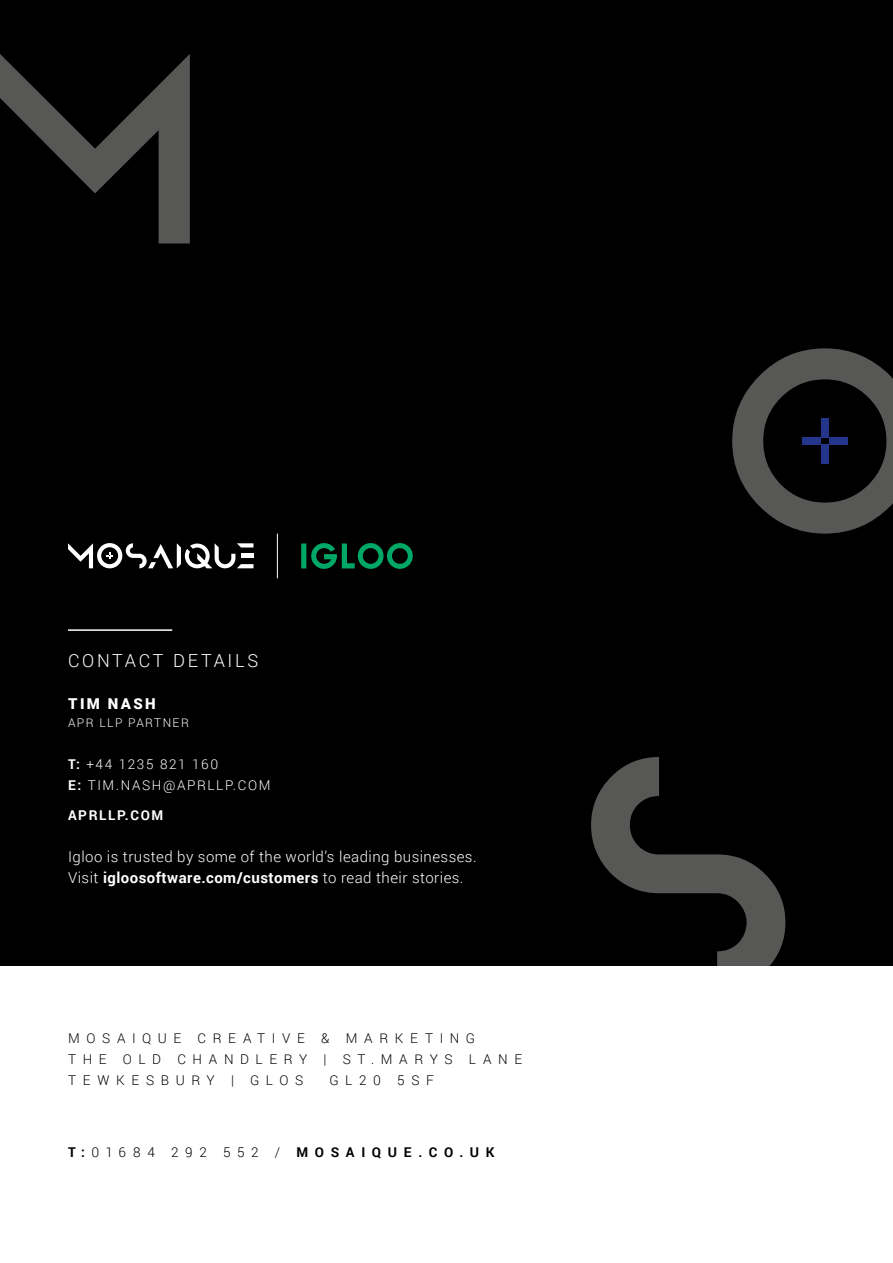
<style>
.page{position:relative;width:893px;height:1263px;background:#fff}
.page>*{position:absolute;margin:0;border:0;box-sizing:border-box;transform-origin:0 0}
.t1{font:300 18px "Roboto";letter-spacing:.15em;color:#fff}
.t2{font:300 15px/21px "Roboto";letter-spacing:.03em;color:#fff}
.t3{font:900 15px "Roboto";letter-spacing:.155em;color:#fff}
.t4{font:300 13.5px/21px "Roboto";letter-spacing:.49em;color:#000}
.t5{font:300 13.5px/21px "Roboto";letter-spacing:.12em;color:#fff}
.t6{font:700 13.5px "Roboto";letter-spacing:.495em;color:#000}
.t7{font:700 13.5px "Roboto";letter-spacing:.12em;color:#fff}
.t8{font:300 12px "Roboto";letter-spacing:.12em;color:#fff}
.s1{font-weight:700}
.s2{font-weight:300}
</style>
<div class="page">
<div style="left:0;top:0;width:893px;height:965px;background:#000"></div>
<svg style="left:591px;top:757px;width:194px;height:208px"></svg>
<svg style="left:68px;top:543px;width:185px;height:25px"></svg>
<hr style="left:277px;top:534px;width:1px;height:44px;background:#fff">
<svg style="left:301px;top:543px;width:112px;height:26px"></svg>
<svg style="left:0;top:54px;width:190px;height:189px"></svg>
<svg style="left:732px;top:348px;width:161px;height:186px"></svg>
<div style="left:821px;top:418px;width:8px;height:19px;background:#26358c"></div>
<div style="left:829px;top:437px;width:19px;height:8px;background:#26358c"></div>
<div style="left:802px;top:437px;width:19px;height:8px;background:#26358c"></div>
<div style="left:821px;top:445px;width:8px;height:19px;background:#26358c"></div>
<hr style="left:68px;top:629px;width:104px;height:2px;background:#fff">
<p class="t1" style="left:68px;top:648px;width:192px">CONTACT DETAILS</p>
<p class="t3" style="left:68px;top:693px;width:89px">TIM NASH</p>
<p class="t8" style="left:68px;top:714px;width:122px">APR LLP PARTNER</p>
<p class="t5" style="left:68px;top:753px;width:204px"><span class="s1">T:</span> +44 1235 821 160<br><span class="s1">E:</span> TIM.NASH@APRLLP.COM</p>
<p class="t7" style="left:68px;top:805px;width:97px">APRLLP.COM</p>
<p class="t2" style="left:68px;top:846px;width:410px">Igloo is trusted by some of the world’s leading businesses.<br>Visit <span class="s1">igloosoftware.com/customers</span> to read their stories.</p>
<p class="t4" style="left:68px;top:1027px;width:456px">MOSAIQUE CREATIVE &amp; MARKETING<br>THE OLD CHANDLERY | ST.MARYS LANE<br>TEWKESBURY | GLOS</p>
<p class="t4" style="left:329px;top:1069px;width:106px">GL20 5SF</p>
<p class="t6" style="left:68px;top:1142px;width:428px">T:<span class="s2">01684 292 552 /</span> MOSAIQUE.CO.UK</p>
</div>
